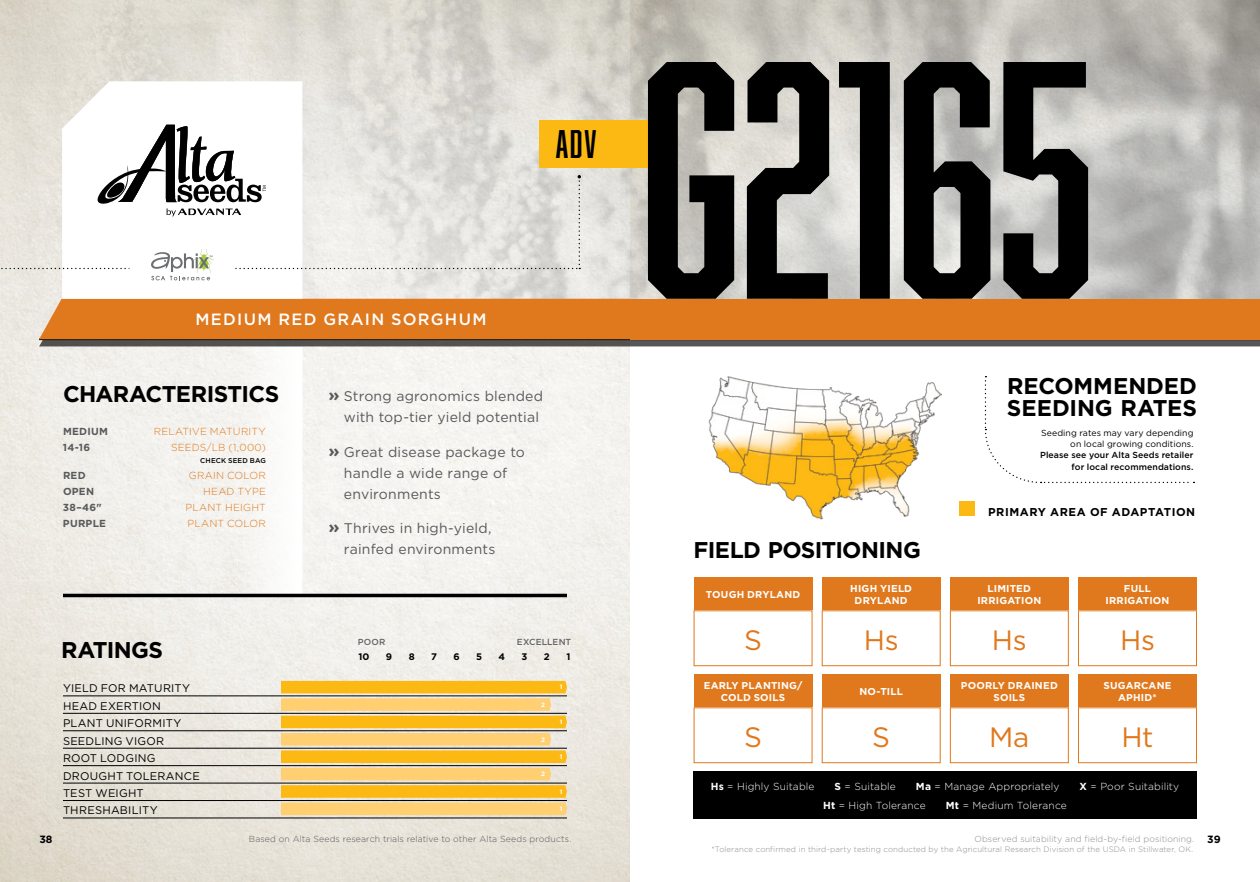
<style>
.page{position:relative;width:1260px;height:882px;background:#fff}
.page>*{position:absolute;margin:0;border:0;box-sizing:border-box;transform-origin:0 0}
.t1{font:311.5px "Abolition";letter-spacing:-.01em;color:#000}
.t2{font:36.75px "Abolition";color:#000}
.t3{font:28px "Gotham";letter-spacing:-.01em;color:#e0781d}
.t4{font:700 22.75px "Gotham";letter-spacing:-.025em;color:#000}
.t5{font:700 22.75px/21.9px "Gotham";letter-spacing:-.005em;color:#000}
.t6{font:500 16.28px "Gotham";letter-spacing:.08em;color:#fff}
.t7{font:14px/21px "Gotham";letter-spacing:.015em;color:#58595b;text-align:right}
.t8{font:700 11.38px "Gotham";letter-spacing:.045em;color:#000}
.t9{font:11.03px/17.5px "Gotham";letter-spacing:.02em;color:#000}
.t10{font:700 10.5px "Gotham";color:#000}
.t11{font:300 10.15px "Gotham";letter-spacing:.015em;color:#fff}
.t12{font:300 10.15px "Gotham";letter-spacing:.02em;color:#e0781d}
.t13{font:700 10.15px "Gotham";letter-spacing:.025em;color:#58595b}
.t14{font:700 9.97px/12.1px "Gotham";letter-spacing:.02em;color:#fff;text-align:center}
.t15{font:700 9.45px "Gotham";color:#000}
.t16{font:300 8.75px "Gotham";letter-spacing:.01em;color:#58595b}
.t17{font:500 8.75px/11.4px "Gotham";letter-spacing:.01em;color:#000;text-align:right}
.t18{font:8.75px/11.4px "Gotham";letter-spacing:.005em;color:#000;text-align:right}
.t19{font:300 8.75px "Gotham";letter-spacing:.01em;color:#8a8c8e}
.t20{font:500 8.75px "Gotham";letter-spacing:.01em;color:#636466}
.t21{font:300 7.88px "Gotham";letter-spacing:.005em;color:#8a8c8e}
.t22{font:500 7px "Gotham";letter-spacing:.015em;color:#000}
.t23{font:700 6.3px "Gotham";color:#fff}
.s1{font-weight:700;font-size:17.5px}
.s2{font-weight:700}
</style>
<div class="page">
<img style="left:0;top:339px;width:630px;height:543px">
<img style="left:0;top:0;width:1260px;height:339px">
<svg style="left:0;top:346px;width:302px;height:249px;fill:#f2f0ec"></svg>
<hr style="left:63px;top:594px;width:504px;height:3px;background:#000">
<hr style="left:63px;top:696px;width:504px;height:1px;background:#000">
<hr style="left:63px;top:713px;width:504px;height:1px;background:#000">
<hr style="left:63px;top:730px;width:504px;height:1px;background:#000">
<hr style="left:63px;top:748px;width:504px;height:1px;background:#000">
<hr style="left:63px;top:765px;width:504px;height:1px;background:#000">
<hr style="left:63px;top:783px;width:504px;height:1px;background:#000">
<hr style="left:63px;top:800px;width:504px;height:1px;background:#000">
<hr style="left:63px;top:818px;width:504px;height:1px;background:#000">
<div style="left:539px;top:121px;width:111px;height:47px;background:#fdb913"></div>
<svg style="left:39px;top:339px;width:1221px;height:7px;fill:#535351"></svg>
<div style="left:39px;top:299px;width:591px;height:40px;background:#e0781d"></div>
<div style="left:630px;top:299px;width:630px;height:40px;background:#e0781d"></div>
<div style="left:693px;top:771px;width:504px;height:48px;background:#000"></div>
<div style="left:694px;top:577px;width:119px;height:33px;background:#e0781d"></div>
<div style="left:694px;top:610px;width:119px;height:56px;border:1px solid #e0781d"></div>
<div style="left:950px;top:577px;width:119px;height:33px;background:#e0781d"></div>
<div style="left:950px;top:610px;width:119px;height:56px;border:1px solid #e0781d"></div>
<div style="left:822px;top:674px;width:119px;height:33px;background:#e0781d"></div>
<div style="left:822px;top:707px;width:119px;height:56px;border:1px solid #e0781d"></div>
<div style="left:950px;top:707px;width:119px;height:56px;border:1px solid #e0781d"></div>
<div style="left:822px;top:577px;width:119px;height:33px;background:#e0781d"></div>
<div style="left:822px;top:610px;width:119px;height:56px;border:1px solid #e0781d"></div>
<div style="left:694px;top:674px;width:119px;height:33px;background:#e0781d"></div>
<div style="left:694px;top:707px;width:119px;height:56px;border:1px solid #e0781d"></div>
<div style="left:1078px;top:577px;width:119px;height:33px;background:#e0781d"></div>
<div style="left:1078px;top:610px;width:119px;height:56px;border:1px solid #e0781d"></div>
<div style="left:950px;top:674px;width:119px;height:33px;background:#e0781d"></div>
<div style="left:1078px;top:674px;width:119px;height:33px;background:#e0781d"></div>
<div style="left:1078px;top:707px;width:119px;height:56px;border:1px solid #e0781d"></div>
<svg style="left:984px;top:376px;width:211px;height:108px"></svg>
<div style="left:959px;top:502px;width:15px;height:14px;background:#fdb913"></div>
<svg style="left:281px;top:681px;width:286px;height:134px"></svg>
<img style="left:709px;top:376px;width:232px;height:144px">
<svg style="left:62px;top:81px;width:240px;height:218px"></svg>
<svg style="left:0;top:125px;width:581px;height:165px"></svg>
<h2 class="t2" style="left:556px;top:123px;width:42px">adv</h2>
<p class="t6" style="left:195px;top:308px;width:293px">MEDIUM RED GRAIN SORGHUM</p>
<h3 class="t4" style="left:63px;top:379px;width:218px">CHARACTERISTICS</h3>
<p class="t13" style="left:63px;top:424px;width:47px">MEDIUM</p>
<p class="t12" style="left:154px;top:425px;width:114px">RELATIVE MATURITY</p>
<p class="t13" style="left:63px;top:440px;width:29px">14-16</p>
<p class="t12" style="left:171px;top:441px;width:96px">SEEDS/LB (1,000)</p>
<p class="t22" style="left:200px;top:456px;width:67px">CHECK SEED BAG</p>
<p class="t13" style="left:63px;top:469px;width:24px">RED</p>
<p class="t12" style="left:189px;top:469px;width:79px">GRAIN COLOR</p>
<p class="t13" style="left:63px;top:485px;width:33px">OPEN</p>
<p class="t12" style="left:203px;top:485px;width:64px">HEAD TYPE</p>
<p class="t13" style="left:63px;top:501px;width:40px">38–46"</p>
<p class="t12" style="left:185px;top:501px;width:82px">PLANT HEIGHT</p>
<p class="t13" style="left:63px;top:517px;width:44px">PURPLE</p>
<p class="t12" style="left:187px;top:517px;width:80px">PLANT COLOR</p>
<p class="t7" style="left:329px;top:385px;width:216px"><span class="s1">»</span> Strong agronomics blended with top-tier yield potential</p>
<p class="t7" style="left:344px;top:441px;width:183px;text-align:left;text-indent:-15px"><span class="s1">»</span> Great disease package to handle a wide range of environments</p>
<p class="t7" style="left:329px;top:518px;width:168px"><span class="s1">»</span> Thrives in high-yield, rainfed environments</p>
<h3 class="t4" style="left:61px;top:635px;width:103px">RATINGS</h3>
<p class="t9" style="left:63px;top:679px;width:138px">YIELD FOR MATURITY<br>HEAD EXERTION<br>PLANT UNIFORMITY<br>SEEDLING VIGOR<br>ROOT LODGING<br>DROUGHT TOLERANCE<br>TEST WEIGHT<br>THRESHABILITY</p>
<p class="t20" style="left:358px;top:636px;width:29px">POOR</p>
<p class="t20" style="left:517px;top:636px;width:56px">EXCELLENT</p>
<p class="t23" style="left:560px;top:683px;width:4px">1</p>
<p class="t23" style="left:560px;top:718px;width:4px">1</p>
<p class="t23" style="left:560px;top:753px;width:4px">1</p>
<p class="t23" style="left:560px;top:787px;width:4px">1</p>
<p class="t23" style="left:560px;top:805px;width:4px">1</p>
<p class="t15" style="left:358px;top:651px;width:13px">10</p>
<p class="t15" style="left:386px;top:651px;width:8px">9</p>
<p class="t15" style="left:409px;top:651px;width:7px">8</p>
<p class="t15" style="left:431px;top:651px;width:7px">7</p>
<p class="t15" style="left:453px;top:651px;width:8px">6</p>
<p class="t15" style="left:476px;top:651px;width:7px">5</p>
<p class="t15" style="left:499px;top:651px;width:8px">4</p>
<p class="t15" style="left:522px;top:651px;width:7px">3</p>
<p class="t15" style="left:544px;top:651px;width:7px">2</p>
<p class="t15" style="left:566px;top:651px;width:6px">1</p>
<p class="t23" style="left:541px;top:700px;width:5px">2</p>
<p class="t23" style="left:541px;top:735px;width:5px">2</p>
<p class="t23" style="left:541px;top:770px;width:5px">2</p>
<p class="t10" style="left:39px;top:832px;width:15px">38</p>
<p class="t16" style="left:249px;top:833px;width:324px">Based on Alta Seeds research trials relative to other Alta Seeds products.</p>
<h1 class="t1" style="left:639px;top:0;width:459px">G2165</h1>
<h3 class="t5" style="left:1007px;top:375px;width:192px">RECOMMENDED<br>SEEDING RATES</h3>
<p class="t18" style="left:1041px;top:427px;width:154px">Seeding rates may vary depending on local growing conditions.</p>
<p class="t17" style="left:1040px;top:450px;width:155px">Please see your Alta Seeds retailer for local recommendations.</p>
<h3 class="t4" style="left:694px;top:535px;width:229px">FIELD POSITIONING</h3>
<p class="t14" style="left:706px;top:588px;width:96px">TOUGH DRYLAND</p>
<h3 class="t3" style="left:744px;top:622px;width:19px">S</h3>
<p class="t14" style="left:850px;top:582px;width:63px">HIGH YIELD<br>DRYLAND</p>
<h3 class="t3" style="left:864px;top:622px;width:36px">Hs</h3>
<p class="t8" style="left:988px;top:505px;width:209px">PRIMARY AREA OF ADAPTATION</p>
<p class="t14" style="left:977px;top:582px;width:65px">LIMITED<br>IRRIGATION</p>
<h3 class="t3" style="left:992px;top:622px;width:36px">Hs</h3>
<p class="t14" style="left:1106px;top:582px;width:65px">FULL<br>IRRIGATION</p>
<h3 class="t3" style="left:1120px;top:622px;width:36px">Hs</h3>
<p class="t14" style="left:704px;top:679px;width:100px">EARLY PLANTING/<br>COLD SOILS</p>
<h3 class="t3" style="left:744px;top:719px;width:19px">S</h3>
<p class="t14" style="left:961px;top:679px;width:99px">POORLY DRAINED<br>SOILS</p>
<p class="t14" style="left:1103px;top:679px;width:70px">SUGARCANE<br>APHID*</p>
<h3 class="t3" style="left:1121px;top:719px;width:34px">Ht</h3>
<p class="t14" style="left:859px;top:685px;width:45px">NO-TILL</p>
<h3 class="t3" style="left:872px;top:719px;width:19px">S</h3>
<h3 class="t3" style="left:989px;top:719px;width:42px">Ma</h3>
<p class="t11" style="left:711px;top:780px;width:105px"><span class="s2">Hs</span> = Highly Suitable</p>
<p class="t11" style="left:835px;top:780px;width:63px"><span class="s2">S</span> = Suitable</p>
<p class="t11" style="left:916px;top:780px;width:145px"><span class="s2">Ma</span> = Manage Appropriately</p>
<p class="t11" style="left:1080px;top:780px;width:101px"><span class="s2">X</span> = Poor Suitability</p>
<p class="t11" style="left:823px;top:799px;width:104px"><span class="s2">Ht</span> = High Tolerance</p>
<p class="t11" style="left:946px;top:799px;width:123px"><span class="s2">Mt</span> = Medium Tolerance</p>
<p class="t19" style="left:975px;top:833px;width:221px">Observed suitability and field-by-field positioning.</p>
<p class="t21" style="left:711px;top:844px;width:483px">*Tolerance confirmed in third-party testing conducted by the Agricultural Research Division of the USDA in Stillwater, OK.</p>
<p class="t10" style="left:1207px;top:832px;width:15px">39</p>
</div>
